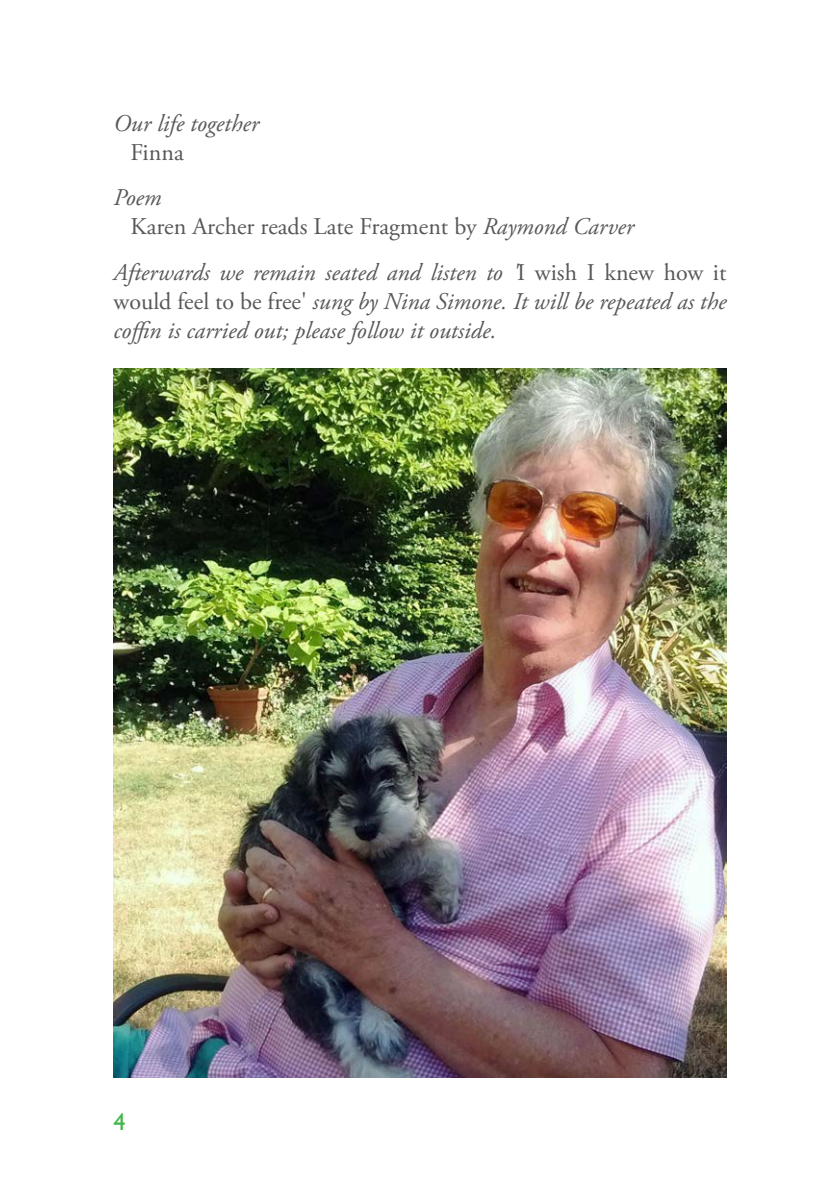
<style>
.page{position:relative;width:840px;height:1191px;background:#fff}
.page>*{position:absolute;margin:0;border:0;box-sizing:border-box;transform-origin:0 0}
.t1{font:italic 24px/28.8px "Adobe Garamond Pro";color:#57585a;text-align:justify}
.t2{font:24px "Adobe Garamond Pro";color:#57585a}
.t3{font:24px "Gill Sans";color:#42b649}
.s1{font-style:italic}
.s2{font-style:normal}
</style>
<div class="page">
<img style="left:113px;top:369px;width:613px;height:708px">
<p class="t1" style="left:113px;top:109px;width:147px">Our life together</p>
<p class="t2" style="left:130px;top:138px;width:55px">Finna</p>
<p class="t1" style="left:113px;top:184px;width:49px">Poem</p>
<p class="t2" style="left:130px;top:212px;width:505px">Karen Archer reads Late Fragment by <span class="s1">Raymond Carver</span></p>
<p class="t1" style="left:113px;top:259px;width:614px">Afterwards we remain seated and listen to '<span class="s2">I wish I knew how it would feel to be free'</span> sung by Nina Simone. It will be repeated as the coffin is carried out; please follow it outside.</p>
<p class="t3" style="left:113px;top:1107px;width:13px">4</p>
</div>
